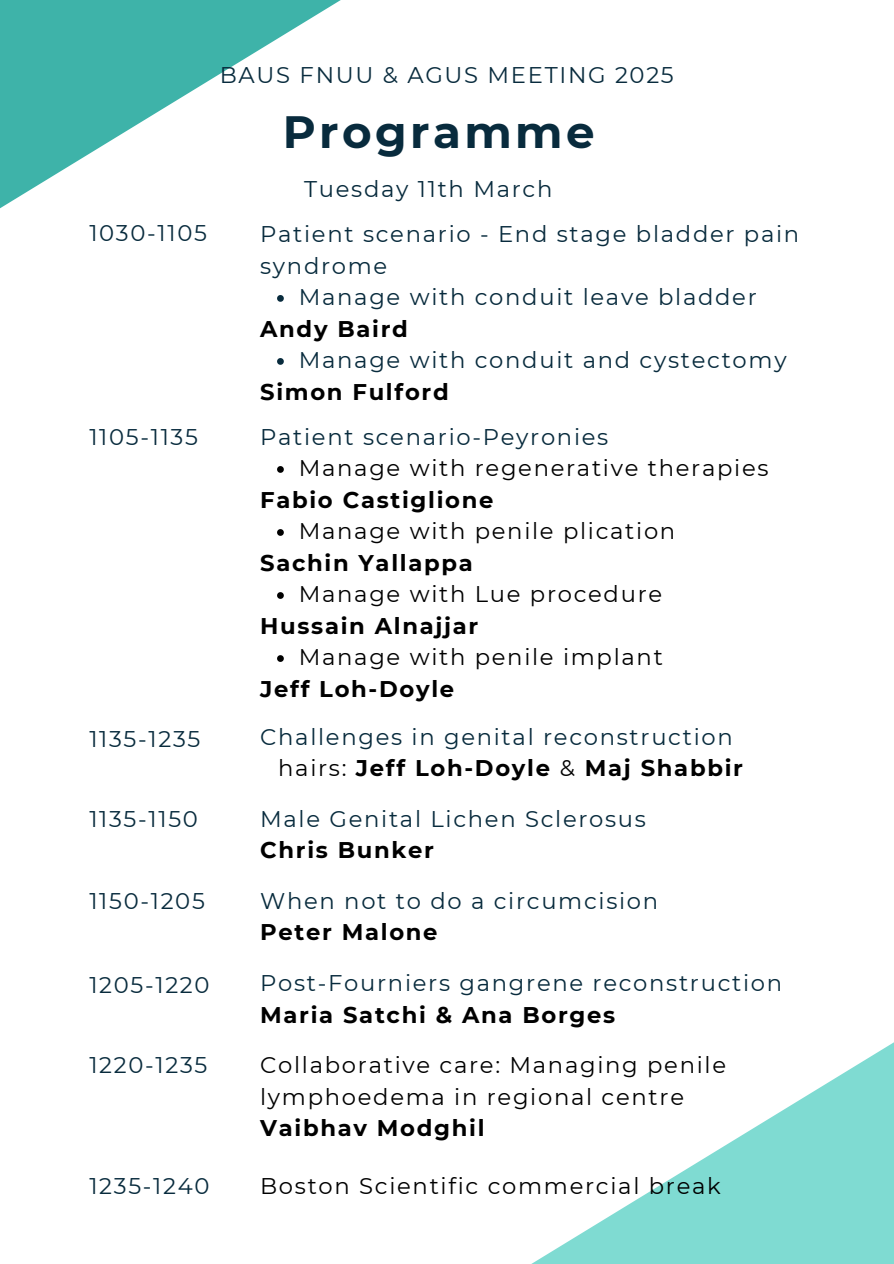
<style>
.page{position:relative;width:894px;height:1264px;background:#fff}
.page>*{position:absolute;margin:0;border:0;box-sizing:border-box;transform-origin:0 0}
.t1{font:700 45.15px "Montserrat";letter-spacing:.075em;color:#082b3d}
.t2{font:22.65px/31.5px "Montserrat";letter-spacing:.075em;color:#082b3d}
.t3{font:22.65px/31.5px "Montserrat";letter-spacing:.075em;color:#000}
.t4{font:700 22.65px "Montserrat";letter-spacing:.075em;color:#000}
.s1{font-weight:400;color:#fff}
.s2{font-weight:400}
</style>
<div class="page">
<svg style="left:0;top:0;width:341px;height:209px"></svg>
<svg style="left:533px;top:1043px;width:360px;height:220px"></svg>
<svg style="left:277px;top:295px;width:7px;height:7px"></svg>
<svg style="left:277px;top:358px;width:7px;height:7px"></svg>
<svg style="left:277px;top:466px;width:7px;height:7px"></svg>
<svg style="left:277px;top:529px;width:7px;height:7px"></svg>
<svg style="left:277px;top:592px;width:7px;height:7px"></svg>
<svg style="left:277px;top:655px;width:7px;height:7px"></svg>
<h2 class="t2" style="left:220px;top:59px;width:455px">BAUS FNUU &amp; AGUS MEETING 2025</h2>
<p class="t1" style="left:283px;top:104px;width:313px">Programme</p>
<h1 class="t2" style="left:304px;top:173px;width:250px">Tuesday 11th March</h1>
<p class="t2" style="left:89px;top:217px;width:119px">1030-1105</p>
<p class="t2" style="left:260px;top:218px;width:540px">Patient scenario - End stage bladder pain syndrome</p>
<p class="t2" style="left:299px;top:281px;width:459px">Manage with conduit leave bladder</p>
<h3 class="t4" style="left:260px;top:315px;width:149px">Andy Baird</h3>
<p class="t2" style="left:299px;top:344px;width:489px">Manage with conduit and cystectomy</p>
<h3 class="t4" style="left:260px;top:378px;width:190px">Simon Fulford</h3>
<p class="t2" style="left:89px;top:421px;width:110px">1105-1135</p>
<p class="t2" style="left:260px;top:421px;width:349px">Patient scenario-Peyronies</p>
<p class="t3" style="left:299px;top:452px;width:471px">Manage with regenerative therapies</p>
<h3 class="t4" style="left:260px;top:486px;width:235px">Fabio Castiglione</h3>
<p class="t3" style="left:299px;top:515px;width:378px">Manage with penile plication</p>
<h3 class="t4" style="left:260px;top:549px;width:214px">Sachin Yallappa</h3>
<p class="t3" style="left:299px;top:578px;width:365px">Manage with Lue procedure</p>
<h3 class="t4" style="left:260px;top:612px;width:219px">Hussain Alnajjar</h3>
<p class="t3" style="left:299px;top:641px;width:365px">Manage with penile implant</p>
<h3 class="t4" style="left:260px;top:675px;width:195px">Jeff Loh-Doyle</h3>
<p class="t2" style="left:89px;top:723px;width:112px">1135-1235</p>
<p class="t2" style="left:260px;top:720px;width:474px">Challenges in genital reconstruction</p>
<p class="t4" style="left:260px;top:754px;width:484px"><span class="s1">C</span><span class="s2">hairs:</span> Jeff Loh-Doyle <span class="s2">&amp;</span> Maj Shabbir</p>
<p class="t2" style="left:89px;top:803px;width:110px">1135-1150</p>
<p class="t2" style="left:260px;top:803px;width:387px">Male Genital Lichen Sclerosus</p>
<p class="t4" style="left:260px;top:836px;width:175px">Chris Bunker</p>
<p class="t2" style="left:89px;top:885px;width:117px">1150-1205</p>
<p class="t2" style="left:260px;top:885px;width:399px">When not to do a circumcision</p>
<p class="t4" style="left:260px;top:918px;width:179px">Peter Malone</p>
<p class="t2" style="left:89px;top:969px;width:122px">1205-1220</p>
<p class="t2" style="left:260px;top:967px;width:523px">Post-Fourniers gangrene reconstruction</p>
<p class="t4" style="left:260px;top:1000px;width:356px">Maria Satchi &amp; Ana Borges</p>
<p class="t2" style="left:89px;top:1049px;width:119px">1220-1235</p>
<p class="t3" style="left:260px;top:1049px;width:467px">Collaborative care: Managing penile lymphoedema in regional centre</p>
<p class="t4" style="left:260px;top:1114px;width:226px">Vaibhav Modghil</p>
<p class="t2" style="left:89px;top:1169px;width:122px">1235-1240</p>
<p class="t3" style="left:260px;top:1169px;width:462px">Boston Scientific commercial break</p>
</div>
